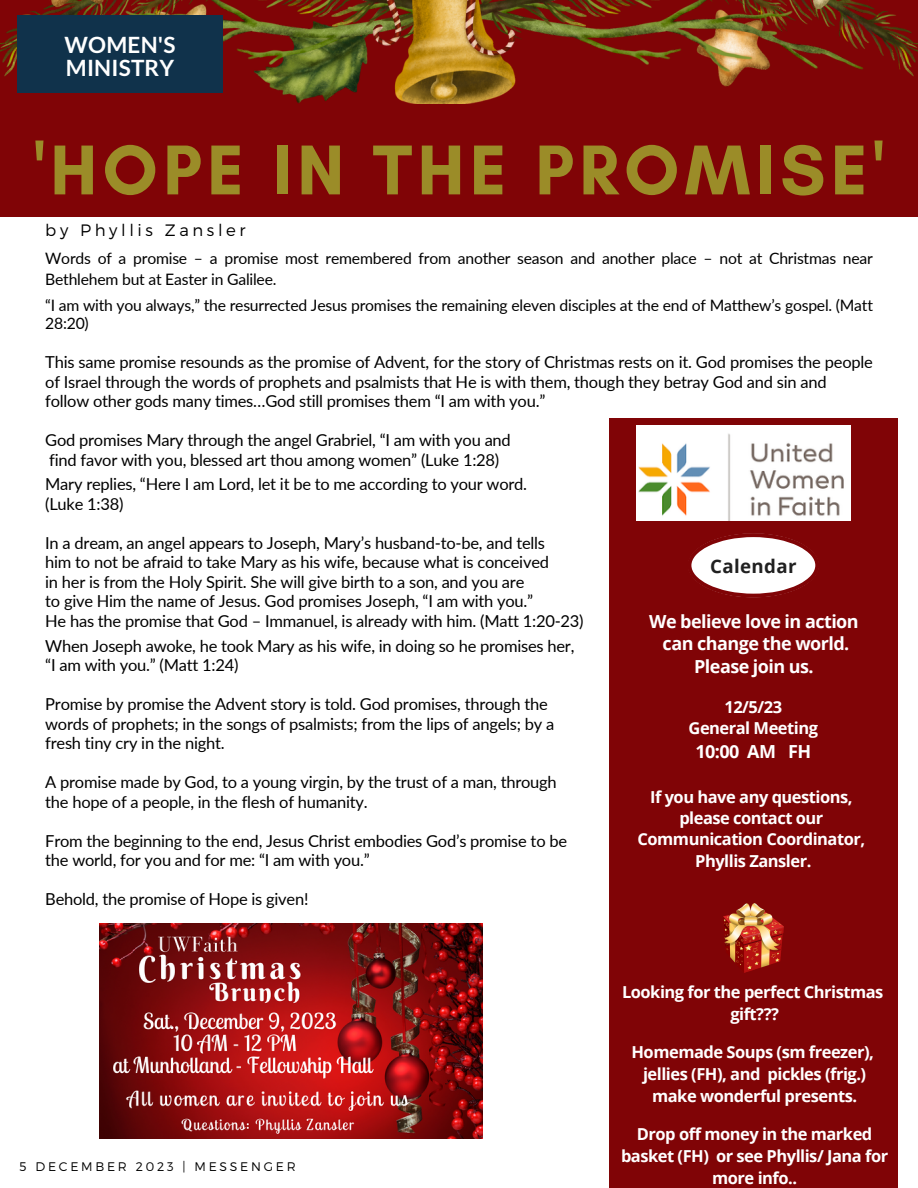
<style>
.page{position:relative;width:918px;height:1188px;background:#fff}
.page>*{position:absolute;margin:0;border:0;box-sizing:border-box;transform-origin:0 0}
.t1{font:700 71.85px "Glacial Indifference";letter-spacing:.075em;color:#9b8c28}
.t2{font:700 22.5px "Lato";letter-spacing:.01em;color:#fff}
.t3{font:700 18.75px "Open Sans";letter-spacing:.02em;color:#202020}
.t4{font:700 18px "Open Sans";letter-spacing:-.03em;color:#fff}
.t5{font:16.5px/19.5px "Lato";letter-spacing:-.015em;color:#000}
.t6{font:700 16.5px/22px "Open Sans";letter-spacing:-.03em;color:#fff;text-align:center}
.t7{font:300 16.5px "Montserrat";letter-spacing:.22em;color:#000}
.t8{font:15.75px/21px "Lato";letter-spacing:-.015em;color:#000}
.t9{font:300 12.45px "Montserrat";letter-spacing:.22em;color:#000}
</style>
<div class="page">
<div style="left:0;top:0;width:918px;height:217px;background:#800406"></div>
<img style="left:0;top:0;width:918px;height:103px">
<div style="left:18px;top:15px;width:205px;height:77px;background:#10324b"></div>
<div style="left:610px;top:418px;width:288px;height:770px;background:#800406"></div>
<svg style="left:691px;top:533px;width:125px;height:65px"></svg>
<img style="left:637px;top:426px;width:214px;height:94px">
<img style="left:100px;top:924px;width:382px;height:215px">
<img style="left:723px;top:904px;width:60px;height:68px">
<p class="t2" style="left:65px;top:31px;width:112px">WOMEN'S</p>
<p class="t2" style="left:66px;top:54px;width:110px">MINISTRY</p>
<p class="t1" style="left:34px;top:126px;width:852px">'HOPE IN THE PROMISE'</p>
<p class="t7" style="left:45px;top:220px;width:202px">by Phyllis Zansler</p>
<p class="t8" style="left:45px;top:247px;width:829px">Words of a promise – a promise most remembered from another season and another place – not at Christmas near<br>Bethlehem but at Easter in Galilee.</p>
<p class="t8" style="left:45px;top:295px;width:829px;line-height:18.8px">“I am with you always,” the resurrected Jesus promises the remaining eleven disciples at the end of Matthew’s gospel. (Matt<br>28:20)</p>
<p class="t5" style="left:45px;top:352px;width:829px">This same promise resounds as the promise of Advent, for the story of Christmas rests on it. God promises the people of Israel through the words of prophets and psalmists that He is with them, though they betray God and sin and</p>
<p class="t5" style="left:45px;top:391px;width:502px">follow other gods many times…God still promises them “I am with you.”</p>
<p class="t5" style="left:45px;top:430px;width:467px">God promises Mary through the angel Grabriel, “I am with you and</p>
<p class="t5" style="left:49px;top:449px;width:452px">find favor with you, blessed art thou among women” (Luke 1:28)</p>
<p class="t5" style="left:45px;top:474px;width:483px">Mary replies, “Here I am Lord, let it be to me according to your word.</p>
<p class="t5" style="left:45px;top:494px;width:80px">(Luke 1:38)</p>
<p class="t5" style="left:45px;top:533px;width:501px">In a dream, an angel appears to Joseph, Mary’s husband-to-be, and tells</p>
<p class="t5" style="left:45px;top:552px;width:505px">him to not be afraid to take Mary as his wife, because what is conceived</p>
<p class="t5" style="left:45px;top:572px;width:481px">in her is from the Holy Spirit. She will give birth to a son, and you are</p>
<p class="t5" style="left:45px;top:591px;width:489px">to give Him the name of Jesus. God promises Joseph, “I am with you.”</p>
<p class="t5" style="left:45px;top:611px;width:540px">He has the promise that God – Immanuel, is already with him. (Matt 1:20-23)</p>
<p class="t5" style="left:45px;top:635px;width:531px">When Joseph awoke, he took Mary as his wife, in doing so he promises her,</p>
<p class="t5" style="left:45px;top:655px;width:195px">“I am with you.” (Matt 1:24)</p>
<p class="t5" style="left:45px;top:694px;width:504px">Promise by promise the Advent story is told. God promises, through the</p>
<p class="t5" style="left:45px;top:713px;width:511px">words of prophets; in the songs of psalmists; from the lips of angels; by a</p>
<p class="t5" style="left:45px;top:733px;width:181px">fresh tiny cry in the night.</p>
<p class="t5" style="left:45px;top:772px;width:513px">A promise made by God, to a young virgin, by the trust of a man, through</p>
<p class="t5" style="left:45px;top:791px;width:324px">the hope of a people, in the flesh of humanity.</p>
<p class="t5" style="left:45px;top:830px;width:523px">From the beginning to the end, Jesus Christ embodies God’s promise to be</p>
<p class="t5" style="left:45px;top:850px;width:326px">the world, for you and for me: “I am with you.”</p>
<p class="t5" style="left:45px;top:889px;width:265px">Behold, the promise of Hope is given!</p>
<p class="t3" style="left:710px;top:553px;width:88px">Calendar</p>
<p class="t4" style="left:649px;top:609px;width:211px">We believe love in action</p>
<p class="t4" style="left:663px;top:631px;width:188px">can change the world.</p>
<p class="t4" style="left:694px;top:654px;width:121px">Please join us.</p>
<p class="t6" style="left:724px;top:695px;width:59px">12/5/23</p>
<p class="t6" style="left:689px;top:717px;width:131px">General Meeting</p>
<p class="t4" style="left:695px;top:738px;width:117px">10:00 AM FH</p>
<p class="t6" style="left:650px;top:785px;width:204px">If you have any questions,</p>
<p class="t6" style="left:679px;top:807px;width:146px">please contact our</p>
<p class="t6" style="left:638px;top:828px;width:229px">Communication Coordinator,</p>
<p class="t6" style="left:695px;top:849px;width:118px">Phyllis Zansler.</p>
<p class="t9" style="left:20px;top:1158px;width:278px">5 DECEMBER 2023 | MESSENGER</p>
<p class="t6" style="left:622px;top:981px;width:263px">Looking for the perfect Christmas</p>
<p class="t6" style="left:730px;top:1003px;width:50px">gift???</p>
<p class="t6" style="left:632px;top:1041px;width:244px">Homemade Soups (sm freezer),</p>
<p class="t6" style="left:643px;top:1063px;width:225px">jellies (FH), and pickles (frig.)</p>
<p class="t6" style="left:652px;top:1085px;width:207px">make wonderful presents.</p>
<p class="t6" style="left:621px;top:1123px;width:269px">Drop off money in the marked basket (FH) or see Phyllis/ Jana for more info..</p>
</div>
